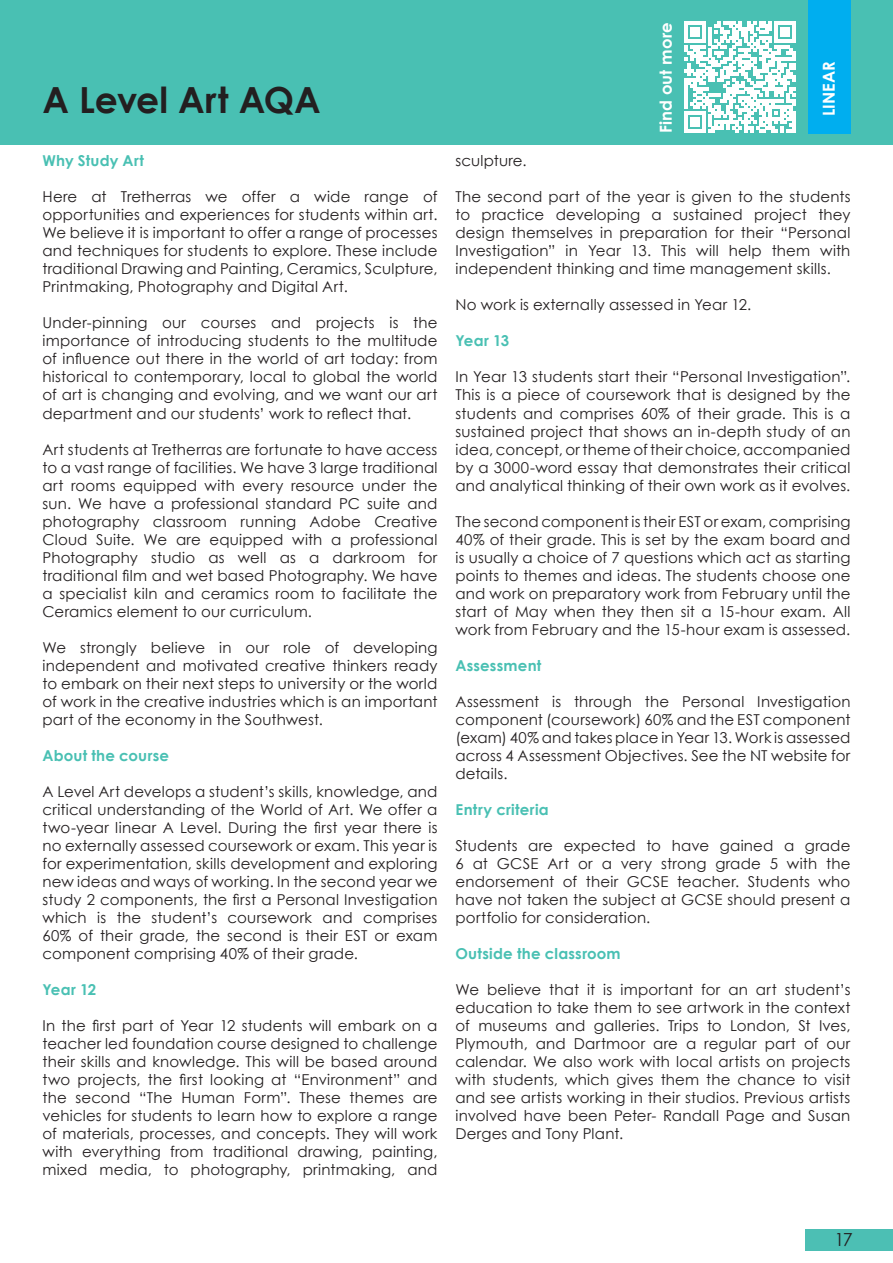
<style>
.page{position:relative;width:893px;height:1263px;background:#fff}
.page>*{position:absolute;margin:0;border:0;box-sizing:border-box;transform-origin:0 0}
.t1{font:700 36px "Century Gothic";color:#231f20}
.t2{font:18px "Century Gothic";color:#231f20}
.t3{font:700 16.5px "Century Gothic";letter-spacing:.01em;color:#fff}
.t4{font:15px/18px "Century Gothic";letter-spacing:.01em;color:#231f20;text-align:justify}
.t5{font:700 15px "Century Gothic";letter-spacing:.015em;color:#49c0b3}
</style>
<div class="page">
<div style="left:0;top:0;width:893px;height:145px;background:#49c0b3"></div>
<svg style="left:685px;top:22px;width:111px;height:111px"></svg>
<hr style="left:793px;top:112px;width:3px;height:21px;background:#fff">
<div style="left:808px;top:0;width:42px;height:133px;background:#00aeef"></div>
<div style="left:805px;top:1229px;width:88px;height:21px;background:#4cbfb4"></div>
<h1 class="t1" style="left:43px;top:73px;width:280px">A Level Art AQA</h1>
<p class="t5" style="left:43px;top:150px;width:103px">Why Study Art</p>
<p class="t4" style="left:43px;top:188px;width:396px">Here at Tretherras we offer a wide range of opportunities and experiences for students within art.<br>We believe it is important to offer a range of processes and techniques for students to explore. These include traditional Drawing and Painting, Ceramics, Sculpture, Printmaking, Photography and Digital Art.</p>
<p class="t4" style="left:43px;top:314px;width:396px">Under-pinning our courses and projects is the importance of introducing students to the multitude of influence out there in the world of art today: from historical to contemporary, local to global the world of art is changing and evolving, and we want our art department and our students’ work to reflect that.</p>
<p class="t4" style="left:43px;top:440px;width:396px">Art students at Tretherras are fortunate to have access to a vast range of facilities. We have 3 large traditional art rooms equipped with every resource under the sun. We have a professional standard PC suite and photography classroom running Adobe Creative Cloud Suite. We are equipped with a professional Photography studio as well as a darkroom for traditional film and wet based Photography. We have a specialist kiln and ceramics room to facilitate the Ceramics element to our curriculum.</p>
<p class="t4" style="left:43px;top:638px;width:396px">We strongly believe in our role of developing independent and motivated creative thinkers ready to embark on their next steps to university or the world of work in the creative industries which is an important part of the economy in the Southwest.</p>
<p class="t5" style="left:43px;top:744px;width:128px">About the course</p>
<p class="t4" style="left:43px;top:782px;width:396px">A Level Art develops a student’s skills, knowledge, and critical understanding of the World of Art. We offer a two-year linear A Level. During the first year there is no externally assessed coursework or exam. This year is for experimentation, skills development and exploring new ideas and ways of working. In the second year we study 2 components, the first a Personal Investigation which is the student’s coursework and comprises 60% of their grade, the second is their EST or exam component comprising 40% of their grade.</p>
<p class="t5" style="left:43px;top:978px;width:55px">Year 12</p>
<p class="t4" style="left:43px;top:1016px;width:396px">In the first part of Year 12 students will embark on a teacher led foundation course designed to challenge their skills and knowledge. This will be based around two projects, the first looking at “Environment” and the second “The Human Form”. These themes are vehicles for students to learn how to explore a range of materials, processes, and concepts. They will work with everything from traditional drawing, painting, mixed media, to photography, printmaking, and</p>
<p class="t3" style="left:653px;top:133px;width:112px;rotate:-90deg">Find out more</p>
<p class="t3" style="left:816px;top:116px;width:57px;rotate:-90deg">LINEAR</p>
<p class="t4" style="left:455px;top:152px;width:73px">sculpture.</p>
<p class="t4" style="left:455px;top:188px;width:396px">The second part of the year is given to the students to practice developing a sustained project they design themselves in preparation for their “Personal Investigation” in Year 13. This will help them with independent thinking and time management skills.</p>
<p class="t4" style="left:455px;top:296px;width:297px">No work is externally assessed in Year 12.</p>
<p class="t5" style="left:455px;top:330px;width:55px">Year 13</p>
<p class="t4" style="left:455px;top:368px;width:396px">In Year 13 students start their “Personal Investigation”.<br>This is a piece of coursework that is designed by the students and comprises 60% of their grade. This is a sustained project that shows an in-depth study of an idea, concept, or theme of their choice, accompanied by a 3000-word essay that demonstrates their critical and analytical thinking of their own work as it evolves.</p>
<p class="t4" style="left:455px;top:512px;width:396px">The second component is their EST or exam, comprising 40% of their grade. This is set by the exam board and is usually a choice of 7 questions which act as starting points to themes and ideas. The students choose one and work on preparatory work from February until the start of May when they then sit a 15-hour exam. All work from February and the 15-hour exam is assessed.</p>
<p class="t5" style="left:455px;top:654px;width:87px">Assessment</p>
<p class="t4" style="left:455px;top:692px;width:396px">Assessment is through the Personal Investigation component (coursework) 60% and the EST component (exam) 40% and takes place in Year 13. Work is assessed across 4 Assessment Objectives. See the NT website for details.</p>
<p class="t5" style="left:455px;top:798px;width:95px">Entry criteria</p>
<p class="t4" style="left:455px;top:836px;width:396px">Students are expected to have gained a grade 6 at GCSE Art or a very strong grade 5 with the endorsement of their GCSE teacher. Students who have not taken the subject at GCSE should present a portfolio for consideration.</p>
<p class="t5" style="left:455px;top:942px;width:167px">Outside the classroom</p>
<p class="t4" style="left:455px;top:980px;width:396px">We believe that it is important for an art student’s education to take them to see artwork in the context of museums and galleries. Trips to London, St Ives, Plymouth, and Dartmoor are a regular part of our calendar. We also work with local artists on projects with students, which gives them the chance to visit and see artists working in their studios. Previous artists involved have been Peter- Randall Page and Susan Derges and Tony Plant.</p>
<p class="t2" style="left:834px;top:1227px;width:20px">17</p>
</div>
